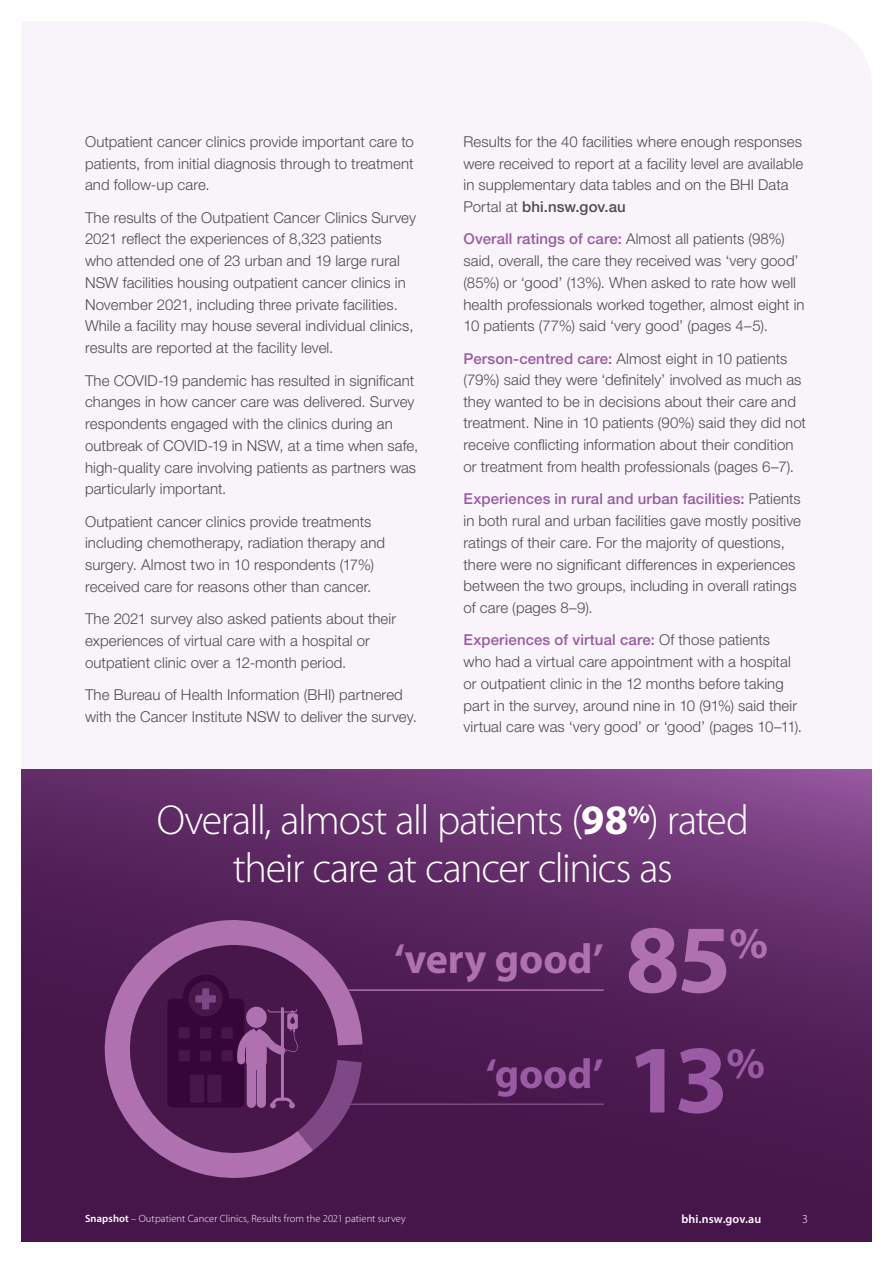
<style>
.page{position:relative;width:893px;height:1263px;background:#fff}
.page>*{position:absolute;margin:0;border:0;box-sizing:border-box;transform-origin:0 0}
.t1{font:700 97.5px "Myriad Pro";color:#af71af}
.t2{font:700 97.5px "Myriad Pro";color:#9b5ba4}
.t3{font:700 43.8px "Myriad Pro";color:#af71af}
.t4{font:700 43.8px "Myriad Pro";color:#9b5ba4}
.t5{font:300 42px/48px "Myriad Pro";letter-spacing:-.035em;color:#fff;text-align:center}
.t6{font:700 42px "Myriad Pro";letter-spacing:-.005em;color:#af71af}
.t7{font:700 42px "Myriad Pro";color:#9b5ba4}
.t8{font:300 15px/21.8px "Helvetica Neue LT Std";letter-spacing:.005em;color:#4d4d4f}
.t9{font:600 12px "Myriad Pro";letter-spacing:.005em;color:#fff}
.t10{font:300 12px "Myriad Pro";color:#fff}
.t11{font:300 10.5px "Myriad Pro";letter-spacing:.01em;color:#fff}
.s1{font-weight:500}
.s2{font-weight:500;color:#9b5ba4}
.s3{font-weight:700}
.s4{font-weight:600}
</style>
<div class="page">
<div style="left:21px;top:22px;width:851px;height:748px;background:#f8f4f9"></div>
<svg style="left:21px;top:770px;width:851px;height:472px;background:#56235c"></svg>
<hr style="left:341px;top:989px;width:263px;height:2px;background:#af71af">
<hr style="left:342px;top:1103px;width:262px;height:2px;background:#7e4986">
<svg style="left:104px;top:920px;width:258px;height:258px;background:#733d76"></svg>
<svg style="left:128px;top:943px;width:235px;height:212px;background:#5f2c63"></svg>
<p class="t8" style="left:85px;top:130px;width:330px;text-align:justify">Outpatient cancer clinics provide important care to patients, from initial diagnosis through to treatment and follow-up care.</p>
<p class="t8" style="left:85px;top:206px;width:332px">The results of the Outpatient Cancer Clinics Survey 2021 reflect the experiences of 8,323 patients<br>who attended one of 23 urban and 19 large rural NSW facilities housing outpatient cancer clinics in November 2021, including three private facilities.<br>While a facility may house several individual clinics, results are reported at the facility level.</p>
<p class="t8" style="left:85px;top:369px;width:335px">The COVID-19 pandemic has resulted in significant changes in how cancer care was delivered. Survey respondents engaged with the clinics during an outbreak of COVID-19 in NSW, at a time when safe, high-quality care involving patients as partners was particularly important.</p>
<p class="t8" style="left:85px;top:510px;width:302px">Outpatient cancer clinics provide treatments including chemotherapy, radiation therapy and surgery. Almost two in 10 respondents (17%) received care for reasons other than cancer.</p>
<p class="t8" style="left:85px;top:608px;width:312px">The 2021 survey also asked patients about their experiences of virtual care with a hospital or outpatient clinic over a 12-month period.</p>
<p class="t8" style="left:85px;top:684px;width:333px">The Bureau of Health Information (BHI) partnered with the Cancer Institute NSW to deliver the survey.</p>
<p class="t8" style="left:463px;top:130px;width:341px">Results for the 40 facilities where enough responses were received to report at a facility level are available in supplementary data tables and on the BHI Data Portal at <span class="s1">bhi.nsw.gov.au</span></p>
<p class="t8" style="left:463px;top:228px;width:343px"><span class="s2">Overall ratings of care:</span> Almost all patients (98%) said, overall, the care they received was ‘very good’ (85%) or ‘good’ (13%). When asked to rate how well health professionals worked together, almost eight in 10 patients (77%) said ‘very good’ (pages 4–5).</p>
<p class="t8" style="left:463px;top:347px;width:344px"><span class="s2">Person-centred care:</span> Almost eight in 10 patients (79%) said they were ‘definitely’ involved as much as they wanted to be in decisions about their care and treatment. Nine in 10 patients (90%) said they did not receive conflicting information about their condition or treatment from health professionals (pages 6–7).</p>
<p class="t8" style="left:463px;top:488px;width:339px"><span class="s2">Experiences in rural and urban facilities:</span> Patients in both rural and urban facilities gave mostly positive ratings of their care. For the majority of questions, there were no significant differences in experiences between the two groups, including in overall ratings of care (pages 8–9).</p>
<p class="t8" style="left:463px;top:629px;width:340px"><span class="s2">Experiences of virtual care:</span> Of those patients<br>who had a virtual care appointment with a hospital or outpatient clinic in the 12 months before taking part in the survey, around nine in 10 (91%) said their virtual care was ‘very good’ or ‘good’ (pages 10–11).</p>
<h3 class="t5" style="left:157px;top:796px;width:593px">Overall, almost all patients (<span class="s3">98</span><sup>%</sup>) rated their care at cancer clinics as</h3>
<h3 class="t6" style="left:394px;top:932px;width:211px">‘very good’</h3>
<h3 class="t7" style="left:486px;top:1046px;width:119px">‘good’</h3>
<h1 class="t1" style="left:626px;top:896px;width:107px">85</h1>
<h2 class="t3" style="left:729px;top:914px;width:40px">%</h2>
<h1 class="t2" style="left:627px;top:1016px;width:103px">13</h1>
<h2 class="t4" style="left:726px;top:1035px;width:40px">%</h2>
<p class="t11" style="left:85px;top:1212px;width:322px"><span class="s4">Snapshot</span> – Outpatient Cancer Clinics, Results from the 2021 patient survey</p>
<p class="t9" style="left:681px;top:1211px;width:81px">bhi.nsw.gov.au</p>
<p class="t10" style="left:802px;top:1212px;width:7px">3</p>
</div>
